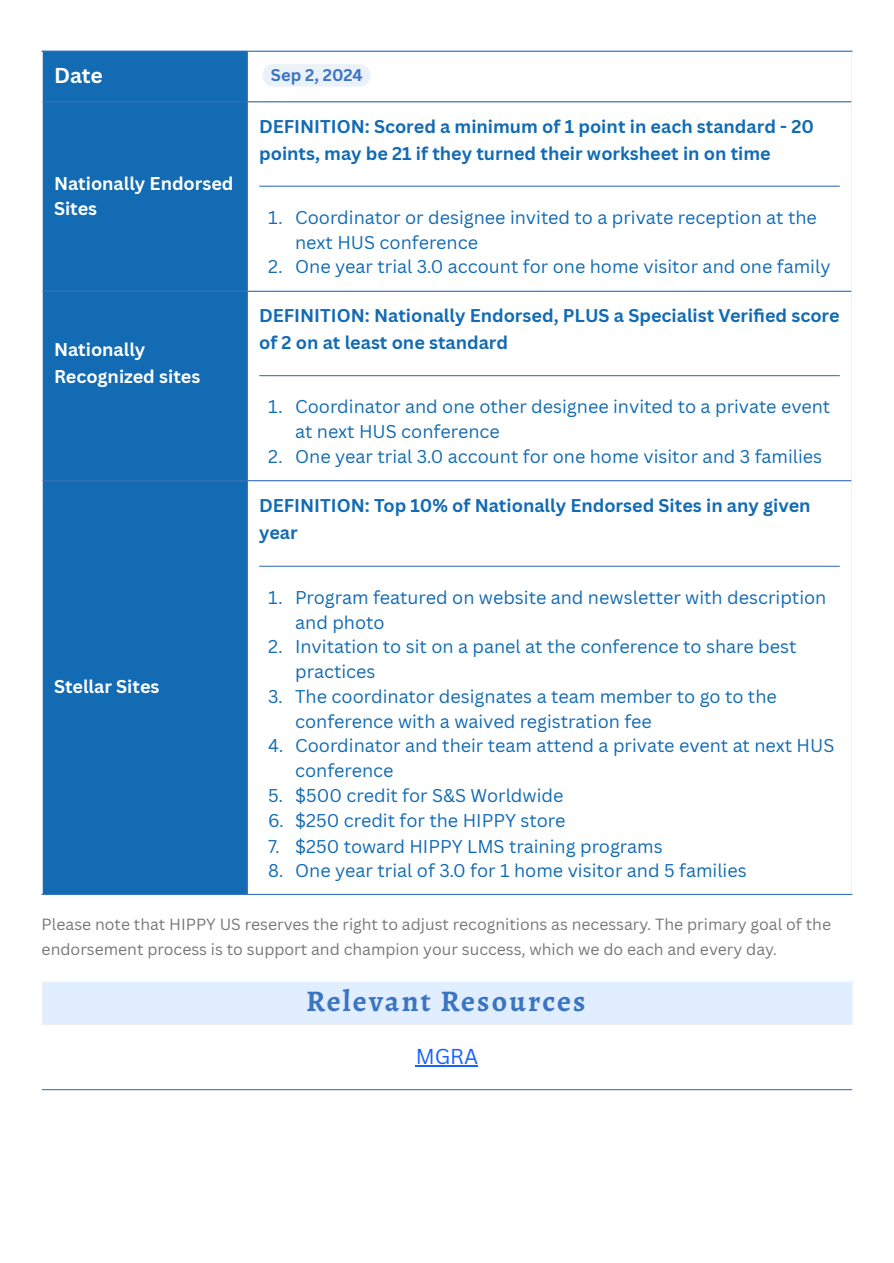
<style>
.page{position:relative;width:894px;height:1263px;background:#fff}
.page>*{position:absolute;margin:0;border:0;box-sizing:border-box;transform-origin:0 0}
.t1{font:700 30px "Alegreya";letter-spacing:.075em;color:#3b75c2}
.t2{font:21px "Canva Sans";color:#1a62ff}
.t3{font:700 21px "Canva Sans";color:#fff}
.t4{font:18px/24.8px "Canva Sans";color:#126bb3}
.t5{font:700 18px/27px "Canva Sans";color:#126bb3}
.t6{font:700 18px/24.8px "Canva Sans";color:#fff}
.t7{font:700 16.5px "Canva Sans";color:#3b75c2}
.t8{font:15.75px/24.8px "Canva Sans";color:#777}
</style>
<div class="page">
<hr style="left:415px;top:1065px;width:63px;height:2px;background:#1a62ff">
<div style="left:43px;top:52px;width:204px;height:842px;background:#126bb3"></div>
<div style="left:263px;top:64px;width:107px;height:23px;background:#ebf1f9"></div>
<hr style="left:259px;top:186px;width:580px;height:1px;background:#3b75c2">
<hr style="left:259px;top:375px;width:580px;height:1px;background:#3b75c2">
<hr style="left:259px;top:566px;width:580px;height:1px;background:#3b75c2">
<hr style="left:247px;top:52px;width:1px;height:842px;background:#3b75c2">
<hr style="left:42px;top:51px;width:810px;height:1px;background:#3b75c2">
<hr style="left:43px;top:101px;width:807px;height:1px;background:#3b75c2">
<hr style="left:43px;top:291px;width:807px;height:1px;background:#3b75c2">
<hr style="left:43px;top:480px;width:807px;height:1px;background:#3b75c2">
<hr style="left:42px;top:894px;width:810px;height:1px;background:#3b75c2">
<div style="left:42px;top:981px;width:809px;height:44px;background:#e0eeff"></div>
<hr style="left:42px;top:982px;width:1px;height:42px;background:#fff">
<hr style="left:850px;top:982px;width:2px;height:42px;background:#fff">
<hr style="left:42px;top:981px;width:810px;height:1px;background:#fff">
<hr style="left:42px;top:1024px;width:810px;height:1px;background:#fff">
<hr style="left:42px;top:1089px;width:809px;height:1px;background:#3b75c2">
<p class="t3" style="left:54px;top:61px;width:50px">Date</p>
<p class="t7" style="left:271px;top:63px;width:93px">Sep 2, 2024</p>
<p class="t6" style="left:54px;top:171px;width:181px">Nationally Endorsed<br>Sites</p>
<p class="t6" style="left:54px;top:335px;width:148px;line-height:27px">Nationally<br>Recognized sites</p>
<p class="t6" style="left:54px;top:673px;width:107px">Stellar Sites</p>
<h1 class="t5" style="left:259px;top:112px;width:556px">DEFINITION: Scored a minimum of 1 point in each standard - 20 points, may be 21 if they turned their worksheet in on time</h1>
<p class="t4" style="left:295px;top:205px;width:523px;text-indent:-27px">1. Coordinator or designee invited to a private reception at the next HUS conference</p>
<p class="t4" style="left:268px;top:254px;width:563px">2. One year trial 3.0 account for one home visitor and one family</p>
<h1 class="t5" style="left:259px;top:302px;width:581px">DEFINITION: Nationally Endorsed, PLUS a Specialist Verified score of 2 on at least one standard</h1>
<p class="t4" style="left:295px;top:394px;width:536px;text-indent:-27px">1. Coordinator and one other designee invited to a private event at next HUS conference</p>
<p class="t4" style="left:268px;top:443px;width:555px">2. One year trial 3.0 account for one home visitor and 3 families</p>
<h1 class="t5" style="left:259px;top:491px;width:553px">DEFINITION: Top 10% of Nationally Endorsed Sites in any given year</h1>
<p class="t4" style="left:295px;top:585px;width:532px;text-indent:-27px">1. Program featured on website and newsletter with description and photo</p>
<p class="t4" style="left:295px;top:634px;width:503px;text-indent:-27px">2. Invitation to sit on a panel at the conference to share best practices</p>
<p class="t4" style="left:295px;top:684px;width:483px;text-indent:-27px">3. The coordinator designates a team member to go to the conference with a waived registration fee</p>
<p class="t4" style="left:295px;top:733px;width:540px;text-indent:-27px">4. Coordinator and their team attend a private event at next HUS conference</p>
<p class="t4" style="left:268px;top:783px;width:297px">5. $500 credit for S&amp;S Worldwide</p>
<p class="t4" style="left:268px;top:807px;width:299px">6. $250 credit for the HIPPY store</p>
<p class="t4" style="left:268px;top:833px;width:396px">7. $250 toward HIPPY LMS training programs</p>
<p class="t4" style="left:268px;top:858px;width:480px">8. One year trial of 3.0 for 1 home visitor and 5 families</p>
<p class="t8" style="left:42px;top:912px;width:790px">Please note that HIPPY US reserves the right to adjust recognitions as necessary. The primary goal of the endorsement process is to support and champion your success, which we do each and every day.</p>
<p class="t1" style="left:306px;top:981px;width:280px">Relevant Resources</p>
<p class="t2" style="left:415px;top:1042px;width:64px">MGRA</p>
</div>
